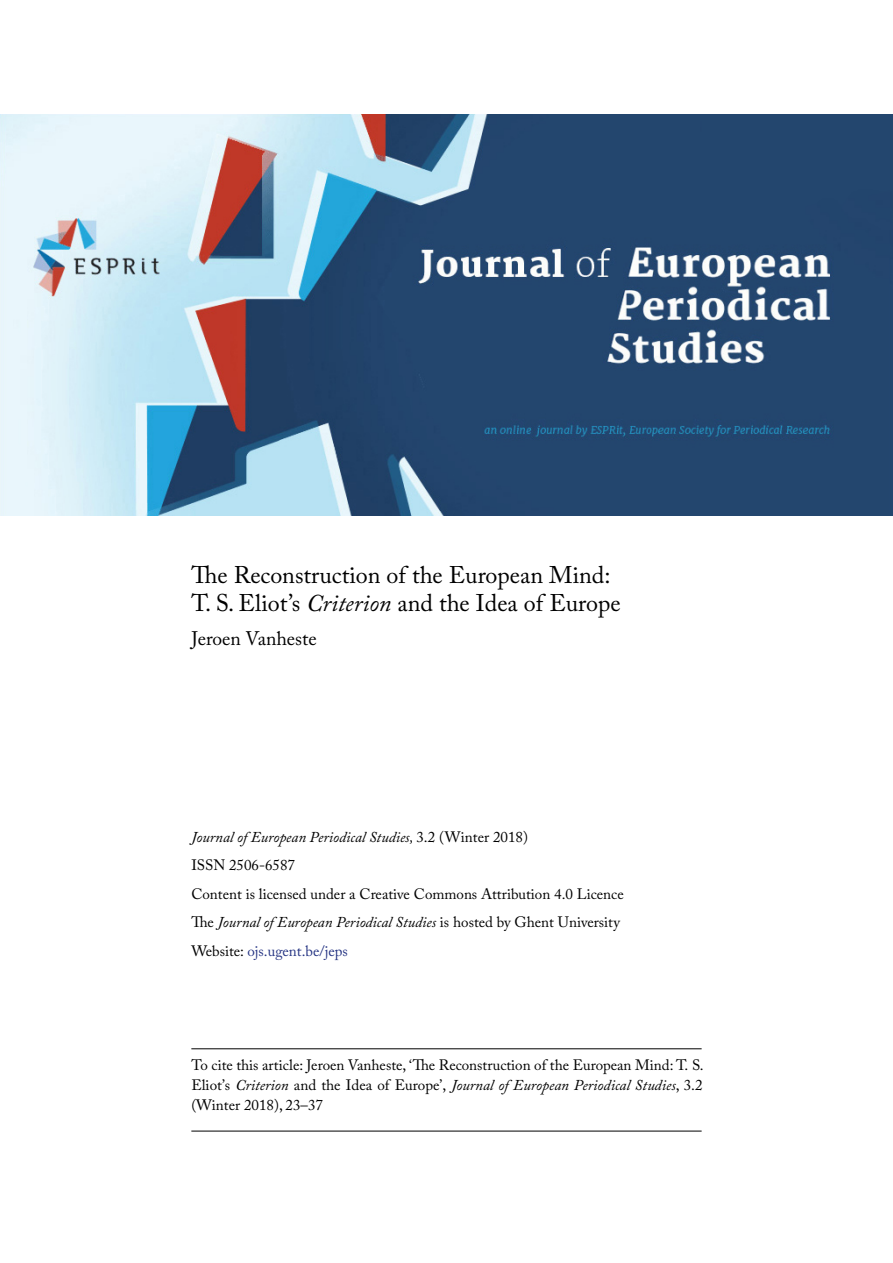
<style>
.page{position:relative;width:893px;height:1263px;background:#fff}
.page>*{position:absolute;margin:0;border:0;box-sizing:border-box;transform-origin:0 0}
.t1{font:24px/27.6px "Adobe Caslon Pro";color:#000}
.t2{font:19.5px "Adobe Caslon Pro";color:#000}
.t3{font:15px/28.5px "Adobe Caslon Pro";color:#000}
.s1{font-style:italic}
.s2{color:#253483}
</style>
<div class="page">
<img style="left:0;top:115px;width:893px;height:400px">
<hr style="left:191px;top:1048px;width:511px;height:1px;background:#000">
<hr style="left:191px;top:1131px;width:511px;height:1px;background:#000">
<h1 class="t1" style="left:191px;top:561px;width:431px">The Reconstruction of the European Mind:<br>T. S. Eliot’s <span class="s1">Criterion</span> and the Idea of Europe</h1>
<h2 class="t2" style="left:191px;top:627px;width:127px">Jeroen Vanheste</h2>
<p class="t3" style="left:191px;top:822px;width:434px"><span class="s1">Journal of European Periodical Studies,</span> 3.2 (Winter 2018)<br>ISSN 2506-6587<br>Content is licensed under a Creative Commons Attribution 4.0 Licence The <span class="s1">Journal of European Periodical Studies</span> is hosted by Ghent University Website: <span class="s2">ojs.ugent.be/jeps</span></p>
<p class="t3" style="left:191px;top:1055px;width:514px;line-height:19.8px;text-align:justify">To cite this article: Jeroen Vanheste, ‘The Reconstruction of the European Mind: T. S.<br>Eliot’s <span class="s1">Criterion</span> and the Idea of Europe’, <span class="s1">Journal of European Periodical Studies</span>, 3.2 (Winter 2018), 23–37</p>
</div>
